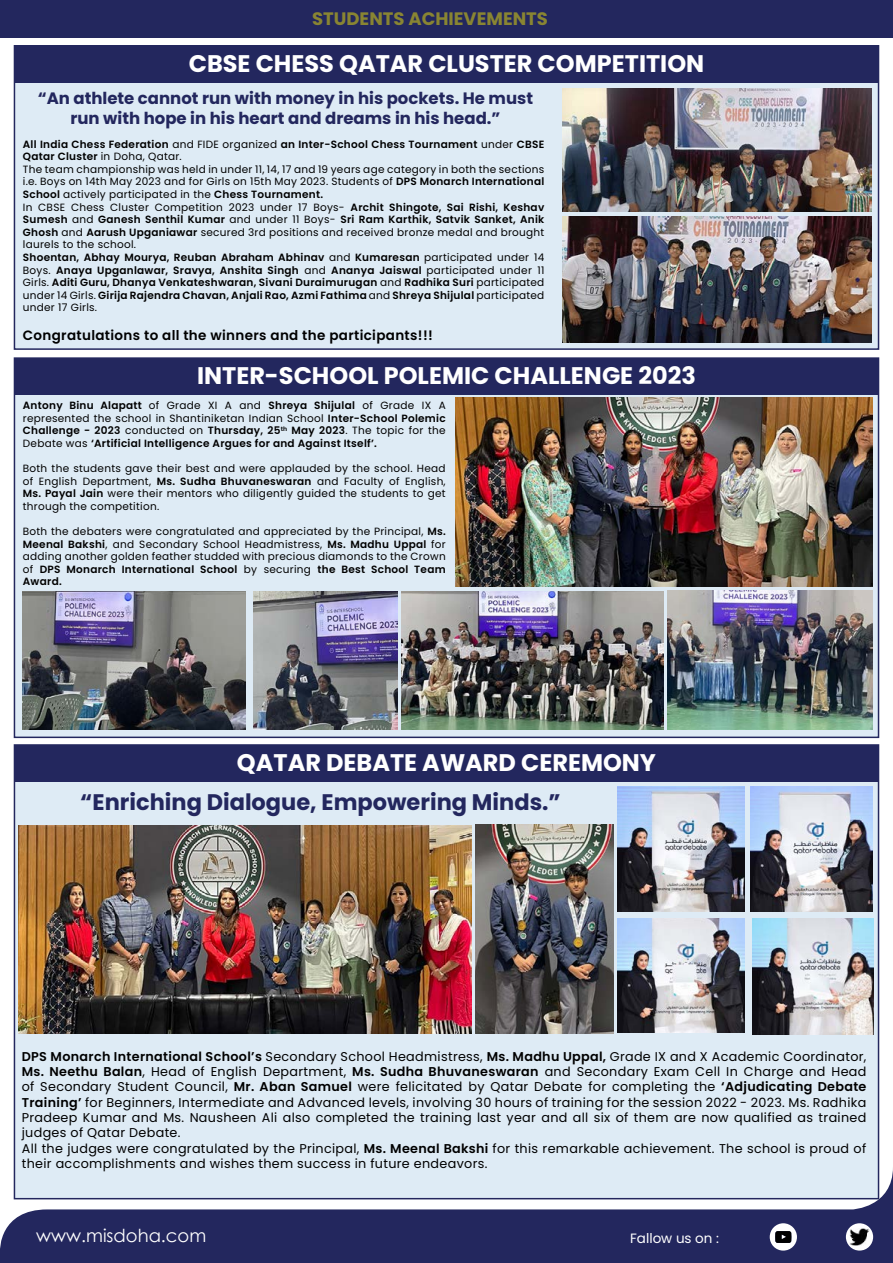
<style>
.page{position:relative;width:893px;height:1263px;background:#fff}
.page>*{position:absolute;margin:0;border:0;box-sizing:border-box;transform-origin:0 0}
.t1{font:700 24px "Poppins";color:#fff}
.t2{font:700 22.5px "Poppins";color:#23275e}
.t3{font:700 18px "Poppins";color:#fff200}
.t4{font:18px "Century Gothic";color:#fff}
.t5{font:700 16.5px/19.8px "Poppins";color:#23275e;text-align:center}
.t6{font:600 13.5px "Poppins";letter-spacing:.025em;color:#000}
.t7{font:13.5px "Poppins";color:#fff}
.t8{font:12.75px/15.3px "Poppins";letter-spacing:.025em;color:#000}
.t9{font:10.5px/12.6px "Poppins";letter-spacing:.025em;color:#000;text-align:justify}
.t10{font:600 10.5px/12.6px "Poppins";letter-spacing:.025em;color:#000;text-align:justify}
.s1{font-weight:600}
.s2{font-weight:400}
</style>
<div class="page">
<div style="left:14px;top:745px;width:864px;height:454px;background:#deebf5"></div>
<div style="left:15px;top:745px;width:863px;height:37px;background:#23275e"></div>
<img style="left:750px;top:786px;width:122px;height:126px">
<img style="left:753px;top:919px;width:120px;height:115px">
<img style="left:618px;top:919px;width:126px;height:114px">
<img style="left:618px;top:786px;width:126px;height:126px">
<img style="left:19px;top:825px;width:452px;height:208px">
<img style="left:475px;top:825px;width:139px;height:208px">
<svg style="left:0;top:1167px;width:893px;height:96px;fill:#23275e"></svg>
<svg style="left:770px;top:1223px;width:27px;height:27px"></svg>
<div style="left:846px;top:1223px;width:27px;height:27px;background:#fff;border-radius:50%"></div>
<img style="left:849px;top:1228px;width:21px;height:17px">
<div style="left:0;top:0;width:893px;height:38px;background:#23275e"></div>
<div style="left:14px;top:46px;width:864px;height:303px;background:#deebf5"></div>
<div style="left:15px;top:46px;width:863px;height:36px;background:#23275e"></div>
<div style="left:14px;top:45px;width:865px;height:305px;border:2px solid #23275e"></div>
<div style="left:14px;top:358px;width:864px;height:379px;background:#deebf5"></div>
<div style="left:15px;top:358px;width:863px;height:37px;background:#23275e"></div>
<div style="left:14px;top:357px;width:865px;height:381px;border:2px solid #23275e"></div>
<img style="left:562px;top:216px;width:310px;height:127px">
<img style="left:562px;top:89px;width:310px;height:123px">
<img style="left:668px;top:591px;width:204px;height:139px">
<img style="left:401px;top:591px;width:263px;height:139px">
<img style="left:23px;top:591px;width:222px;height:139px">
<img style="left:253px;top:591px;width:144px;height:139px">
<img style="left:455px;top:398px;width:417px;height:189px">
<h3 class="t3" style="left:312px;top:8px;width:237px">STUDENTS ACHIEVEMENTS</h3>
<h1 class="t1" style="left:189px;top:50px;width:517px">CBSE CHESS QATAR CLUSTER COMPETITION</h1>
<h3 class="t5" style="left:38px;top:89px;width:497px">“An athlete cannot run with money in his pockets. He must run with hope in his heart and dreams in his head.”</h3>
<p class="t9" style="left:23px;top:138px;width:523px;text-align:left"><span class="s1">All India Chess Federation</span> and FIDE organized <span class="s1">an Inter-School Chess Tournament</span> under <span class="s1">CBSE Qatar Cluster</span> in Doha, Qatar.<br>The team championship was held in under 11, 14, 17 and 19 years age category in both the sections i.e. Boys on 14th May 2023 and for Girls on 15th May 2023. Students of <span class="s1">DPS Monarch International School</span> actively participated in the <span class="s1">Chess Tournament.<br></span>In CBSE Chess Cluster Competition 2023 under 17 Boys- <span class="s1">Archit Shingote, Sai Rishi, Keshav Sumesh</span> and <span class="s1">Ganesh Senthil Kumar</span> and under 11 Boys- <span class="s1">Sri Ram Karthik, Satvik Sanket, Anik Ghosh</span> and <span class="s1">Aarush Upganiawar</span> secured 3rd positions and received bronze medal and brought laurels to the school.<br><span class="s1">Shoentan, Abhay Mourya, Reuban Abraham Abhinav</span> and <span class="s1">Kumaresan</span> participated under 14<br>Boys. <span class="s1">Anaya Upganlawar, Sravya, Anshita Singh</span> and <span class="s1">Ananya Jaiswal</span> participated under 11<br>Girls. <span class="s1">Aditi Guru, Dhanya Venkateshwaran, Sivani Duraimurugan</span> and <span class="s1">Radhika Suri</span> participated under 14 Girls. <span class="s1">Girija Rajendra Chavan, Anjali Rao, Azmi Fathima</span> and <span class="s1">Shreya Shijulal</span> participated under 17 Girls.</p>
<p class="t6" style="left:23px;top:328px;width:411px">Congratulations to all the winners and the participants!!!</p>
<h1 class="t1" style="left:197px;top:362px;width:500px">INTER-SCHOOL POLEMIC CHALLENGE 2023</h1>
<p class="t10" style="left:23px;top:399px;width:424px">Antony Binu Alapatt <span class="s2">of Grade XI A and</span> Shreya Shijulal <span class="s2">of Grade IX A represented the school in Shantiniketan Indian School</span> Inter-School Polemic Challenge - 2023 <span class="s2">conducted on</span> Thursday, 25<sup>th</sup> May 2023<span class="s2">. The topic for the Debate was</span> ‘Artificial Intelligence Argues for and Against Itself’.</p>
<p class="t9" style="left:23px;top:462px;width:424px">Both the students gave their best and were applauded by the school. Head of English Department, <span class="s1">Ms. Sudha Bhuvaneswaran</span> and Faculty of English, <span class="s1">Ms. Payal Jain</span> were their mentors who diligently guided the students to get through the competition.</p>
<p class="t9" style="left:23px;top:525px;width:424px">Both the debaters were congratulated and appreciated by the Principal, <span class="s1">Ms.<br>Meenal Bakshi</span>, and Secondary School Headmistress, <span class="s1">Ms. Madhu Uppal</span> for adding another golden feather studded with precious diamonds to the Crown of <span class="s1">DPS Monarch International School</span> by securing <span class="s1">the Best School Team Award.</span></p>
<h1 class="t1" style="left:237px;top:749px;width:421px">QATAR DEBATE AWARD CEREMONY</h1>
<h2 class="t2" style="left:80px;top:789px;width:482px">“Enriching Dialogue, Empowering Minds.”</h2>
<p class="t8" style="left:22px;top:1049px;width:846px"><span class="s1">DPS Monarch International School’s</span> Secondary School Headmistress, <span class="s1">Ms. Madhu Uppal,</span> Grade IX and X Academic Coordinator, <span class="s1">Ms. Neethu Balan</span>, Head of English Department, <span class="s1">Ms. Sudha Bhuvaneswaran</span> and Secondary Exam Cell In Charge and Head of Secondary Student Council, <span class="s1">Mr. Aban Samuel</span> were felicitated by Qatar Debate for completing the <span class="s1">‘Adjudicating Debate Training’</span> for Beginners, Intermediate and Advanced levels, involving 30 hours of training for the session 2022 - 2023. Ms. Radhika Pradeep Kumar and Ms. Nausheen Ali also completed the training last year and all six of them are now qualified as trained judges of Qatar Debate.<br>All the judges were congratulated by the Principal, <span class="s1">Ms. Meenal Bakshi</span> for this remarkable achievement. The school is proud of their accomplishments and wishes them success in future endeavors.</p>
<h3 class="t4" style="left:36px;top:1223px;width:172px">www.misdoha.com</h3>
<p class="t7" style="left:630px;top:1230px;width:90px">Fallow us on :</p>
</div>
